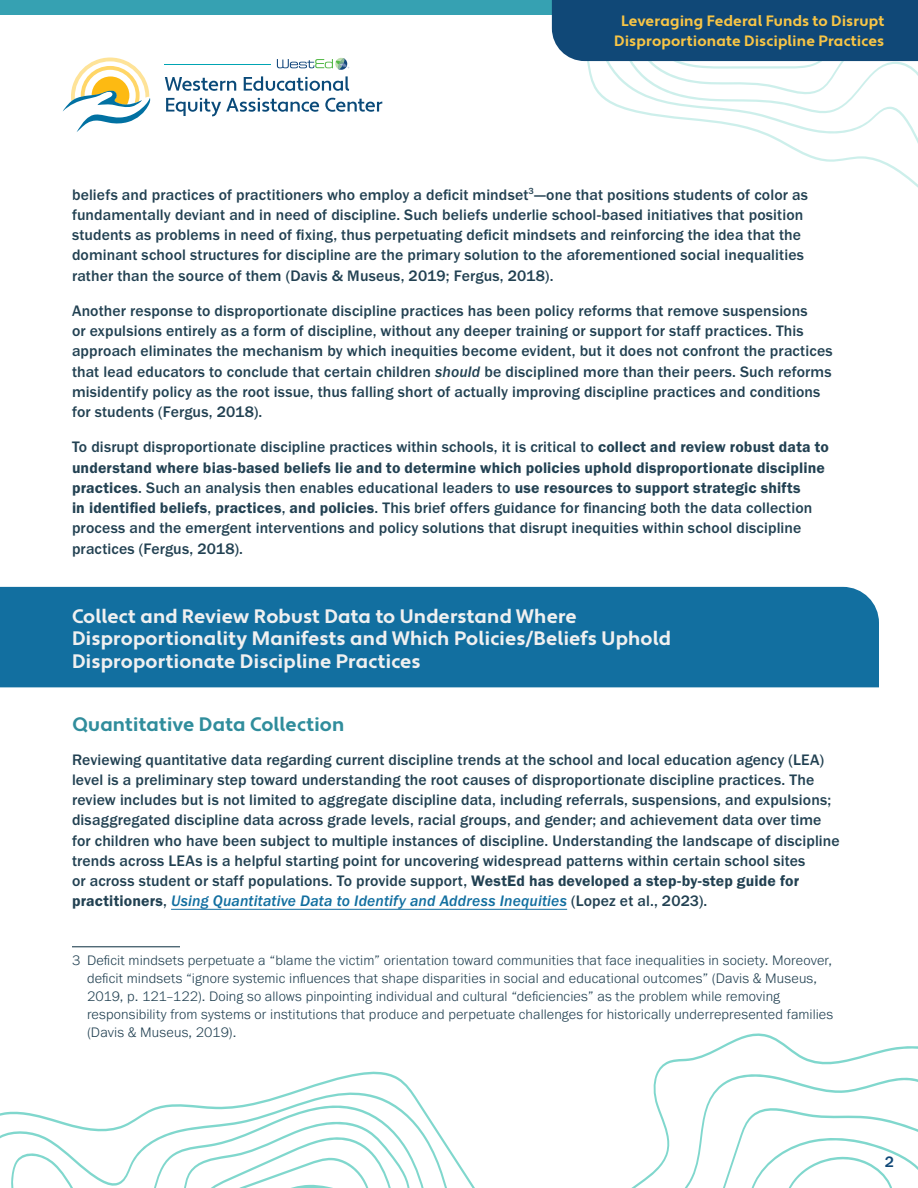
<style>
.page{position:relative;width:918px;height:1188px;background:#fff}
.page>*{position:absolute;margin:0;border:0;box-sizing:border-box;transform-origin:0 0}
.t1{font:700 19.5px/22.5px "Apertura";letter-spacing:.005em;color:#f0f0f0}
.t2{font:700 19.5px "Apertura";color:#308d9c}
.t3{font:500 15.75px/20.2px "Franklin Gothic URW";letter-spacing:.01em;color:#224152}
.t4{font:500 15.75px "Franklin Gothic URW";color:#104877}
.t5{font:700 15px/19.5px "Apertura";letter-spacing:.01em;color:#f8c546;text-align:center}
.t6{font:300 14.25px/18px "Franklin Gothic URW";letter-spacing:.01em;color:#224152}
.s1{font-family:"Franklin Gothic URW Med Ita";font-weight:400}
.s2{font-family:"Franklin Gothic URW Dem";font-weight:400}
.s3{font-family:"Franklin Gothic URW Med Ita";font-weight:400;color:#126fa0}
</style>
<div class="page">
<svg style="left:614px;top:97px;width:304px;height:76px"></svg>
<div style="left:0;top:0;width:918px;height:15px;background:#36a1b2"></div>
<svg style="left:552px;top:0;width:366px;height:97px"></svg>
<svg style="left:657px;top:1033px;width:261px;height:38px"></svg>
<svg style="left:0;top:1071px;width:918px;height:117px"></svg>
<svg style="left:563px;top:1105px;width:355px;height:83px"></svg>
<svg style="left:10px;top:1103px;width:455px;height:85px"></svg>
<svg style="left:277px;top:58px;width:72px;height:12px"></svg>
<svg style="left:165px;top:77px;width:71px;height:14px"></svg>
<svg style="left:244px;top:76px;width:105px;height:15px"></svg>
<svg style="left:166px;top:98px;width:153px;height:18px"></svg>
<svg style="left:325px;top:98px;width:57px;height:14px"></svg>
<svg style="left:63px;top:58px;width:88px;height:74px"></svg>
<hr style="left:165px;top:64px;width:106px;height:1px;background:#00a4b3">
<div style="left:0;top:587px;width:879px;height:100px;background:#126fa0"></div>
<hr style="left:171px;top:909px;width:396px;height:1px;background:#126fa0">
<hr style="left:72px;top:946px;width:108px;height:1px;background:#0a2c3f">
<p class="t5" style="left:614px;top:12px;width:272px">Leveraging Federal Funds to Disrupt<br>Disproportionate Discipline Practices</p>
<p class="t3" style="left:72px;top:184px;width:738px">beliefs and practices of practitioners who employ a deficit mindset<sup>3</sup>—one that positions students of color as fundamentally deviant and in need of discipline. Such beliefs underlie school-based initiatives that position students as problems in need of fixing, thus perpetuating deficit mindsets and reinforcing the idea that the dominant school structures for discipline are the primary solution to the aforementioned social inequalities rather than the source of them (Davis &amp; Museus, 2019; Fergus, 2018).</p>
<p class="t3" style="left:72px;top:300px;width:762px">Another response to disproportionate discipline practices has been policy reforms that remove suspensions<br>or expulsions entirely as a form of discipline, without any deeper training or support for staff practices. This approach eliminates the mechanism by which inequities become evident, but it does not confront the practices that lead educators to conclude that certain children <span class="s1">should</span> be disciplined more than their peers. Such reforms misidentify policy as the root issue, thus falling short of actually improving discipline practices and conditions for students (Fergus, 2018).</p>
<p class="t3" style="left:72px;top:437px;width:758px">To disrupt disproportionate discipline practices within schools, it is critical to <span class="s2">collect and review robust data to understand where bias-based beliefs lie and to determine which policies uphold disproportionate discipline practices</span>. Such an analysis then enables educational leaders to <span class="s2">use resources to support strategic shifts<br>in identified beliefs</span>, <span class="s2">practices</span>, <span class="s2">and policies</span>. This brief offers guidance for financing both the data collection process and the emergent interventions and policy solutions that disrupt inequities within school discipline practices (Fergus, 2018).</p>
<h2 class="t1" style="left:72px;top:605px;width:600px">Collect and Review Robust Data to Understand Where<br>Disproportionality Manifests and Which Policies/Beliefs Uphold<br>Disproportionate Discipline Practices</h2>
<h3 class="t2" style="left:72px;top:712px;width:274px">Quantitative Data Collection</h3>
<p class="t3" style="left:72px;top:749px;width:769px">Reviewing quantitative data regarding current discipline trends at the school and local education agency (LEA) level is a preliminary step toward understanding the root causes of disproportionate discipline practices. The review includes but is not limited to aggregate discipline data, including referrals, suspensions, and expulsions; disaggregated discipline data across grade levels, racial groups, and gender; and achievement data over time for children who have been subject to multiple instances of discipline. Understanding the landscape of discipline trends across LEAs is a helpful starting point for uncovering widespread patterns within certain school sites<br>or across student or staff populations. To provide support, <span class="s2">WestEd has developed a step-by-step guide for practitioners</span>, <span class="s3">Using Quantitative Data to Identify and Address Inequities</span> (Lopez et al., 2023).</p>
<p class="t6" style="left:87px;top:951px;width:748px;text-indent:-15px">3 Deficit mindsets perpetuate a “blame the victim” orientation toward communities that face inequalities in society. Moreover, deficit mindsets “ignore systemic influences that shape disparities in social and educational outcomes” (Davis &amp; Museus, 2019, p. 121–122). Doing so allows pinpointing individual and cultural “deficiencies” as the problem while removing responsibility from systems or institutions that produce and perpetuate challenges for historically underrepresented families (Davis &amp; Museus, 2019).</p>
<p class="t4" style="left:885px;top:1152px;width:11px">2</p>
</div>
